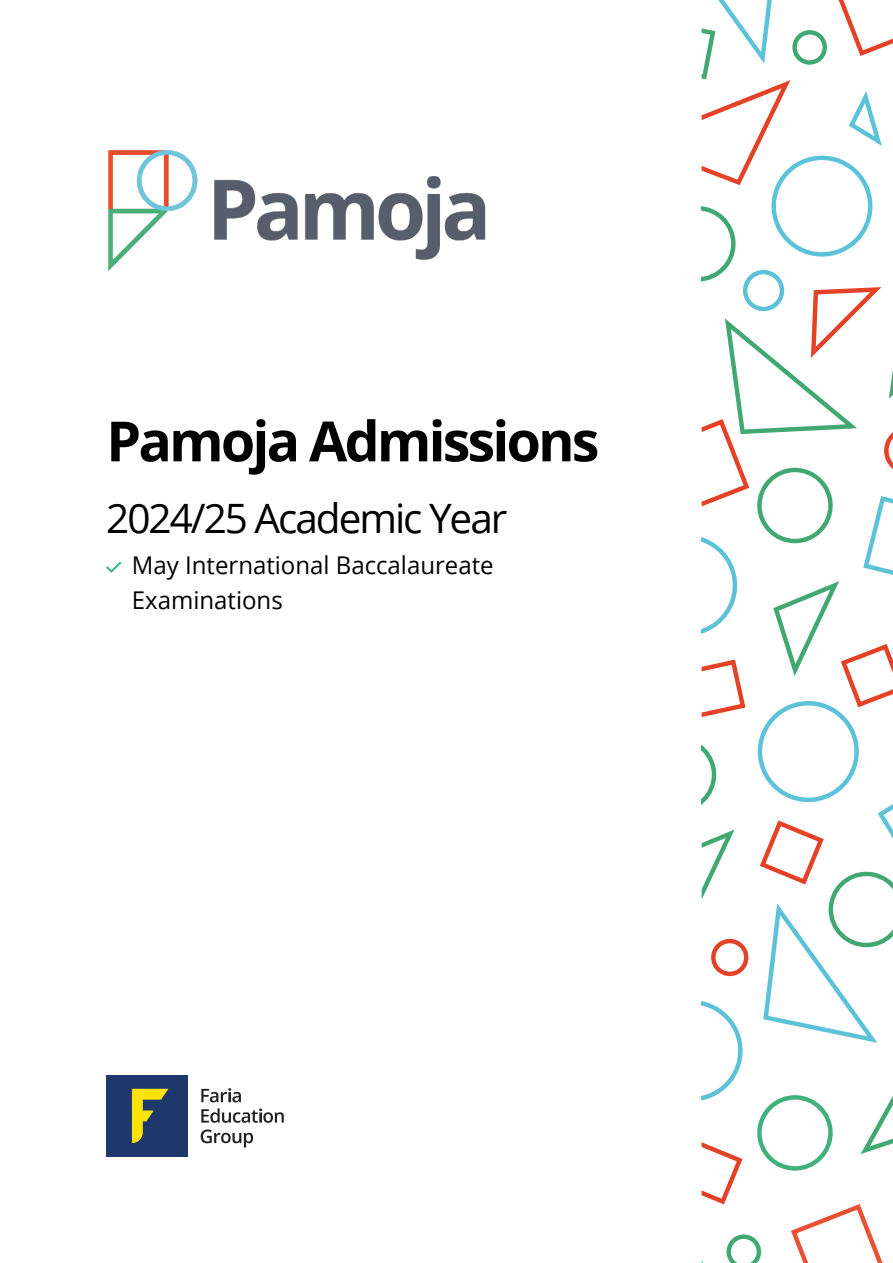
<style>
.page{position:relative;width:893px;height:1263px;background:#fff}
.page>*{position:absolute;margin:0;border:0;box-sizing:border-box;transform-origin:0 0}
.t1{font:700 55.5px "Open Sans";letter-spacing:-.05em;color:#000001}
.t2{font:40.5px "Open Sans";letter-spacing:-.05em;color:#000001}
.t3{font:24.45px "Open Sans";color:#000001}
</style>
<div class="page">
<svg style="left:106px;top:562px;width:15px;height:11px"></svg>
<svg style="left:201px;top:1088px;width:40px;height:14px"></svg>
<svg style="left:201px;top:1108px;width:83px;height:15px"></svg>
<svg style="left:201px;top:1129px;width:52px;height:18px"></svg>
<div style="left:106px;top:1075px;width:82px;height:82px;background:#1f386b"></div>
<svg style="left:132px;top:1089px;width:36px;height:55px"></svg>
<img style="left:108px;top:150px;width:378px;height:120px">
<svg style="left:702px;top:0;width:191px;height:1263px"></svg>
<p class="t1" style="left:106px;top:402px;width:495px">Pamoja Admissions</p>
<p class="t2" style="left:106px;top:490px;width:403px">2024/25 Academic Year</p>
<p class="t3" style="left:132px;top:549px;width:363px">May International Baccalaureate</p>
<p class="t3" style="left:132px;top:583px;width:152px">Examinations</p>
</div>
